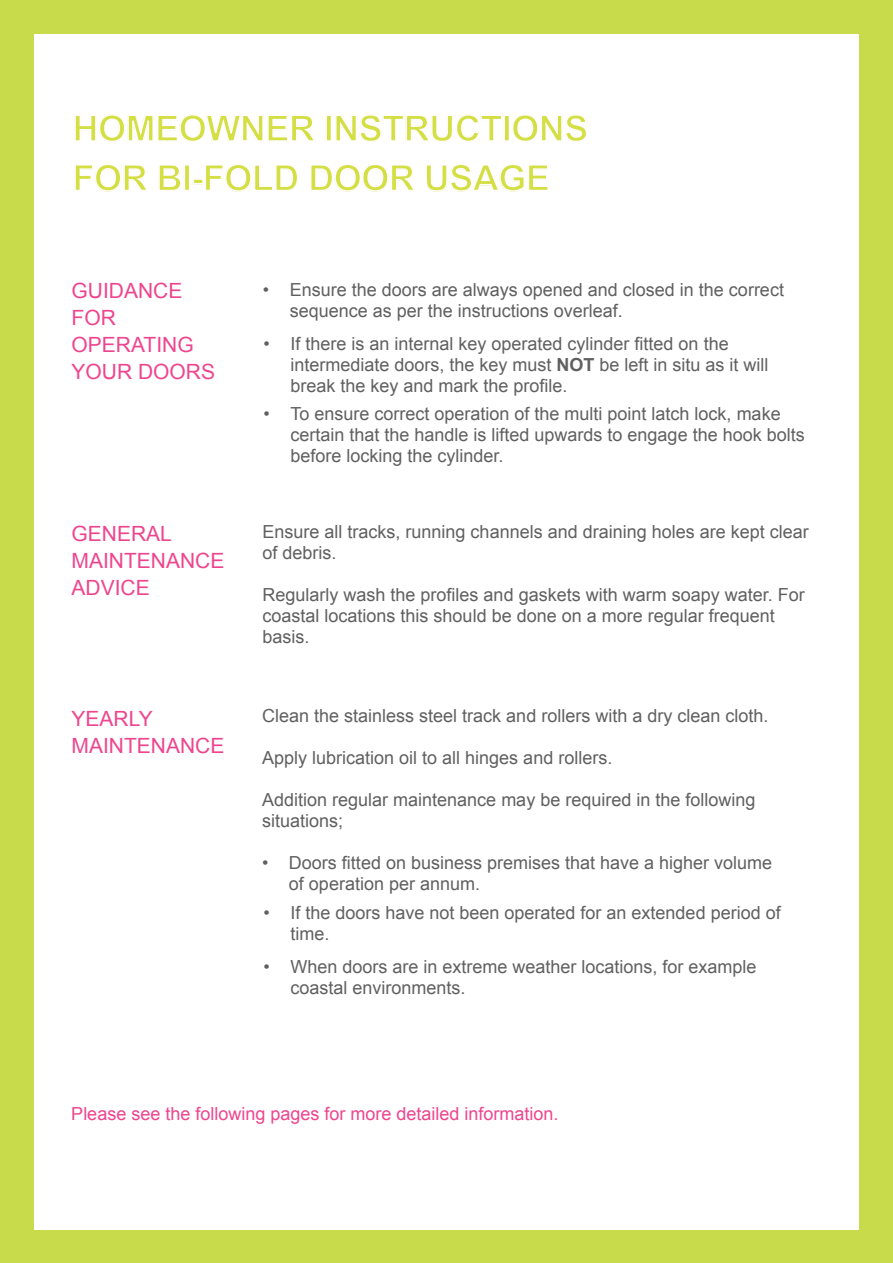
<style>
.page{position:relative;width:893px;height:1263px;background:#c8db4a}
.page>*{position:absolute;margin:0;border:0;box-sizing:border-box;transform-origin:0 0}
.t1{font:700 36px/49.5px "Arial";letter-spacing:-.02em;color:#d4df44}
.t2{font:21px/27px "Arial";color:#ee458f}
.t3{font:18px/21px "Arial";color:#606060}
.t4{font:18px "Arial";color:#ee458f}
.s1{font-weight:700}
</style>
<div class="page">
<div style="left:34px;top:34px;width:824px;height:1196px;background:#fff"></div>
<h1 class="t1" style="left:72px;top:105px;width:517px">HOMEOWNER INSTRUCTIONS<br>FOR BI-FOLD DOOR USAGE</h1>
<p class="t2" style="left:72px;top:277px;width:145px">GUIDANCE<br>FOR<br>OPERATING<br>YOUR DOORS</p>
<p class="t3" style="left:290px;top:279px;width:496px;text-indent:-27px">• Ensure the doors are always opened and closed in the correct sequence as per the instructions overleaf.</p>
<p class="t3" style="left:290px;top:333px;width:480px;text-indent:-27px">• If there is an internal key operated cylinder fitted on the intermediate doors, the key must <span class="s1">NOT</span> be left in situ as it will break the key and mark the profile.</p>
<p class="t3" style="left:290px;top:404px;width:516px;text-indent:-27px">• To ensure correct operation of the multi point latch lock, make certain that the handle is lifted upwards to engage the hook bolts before locking the cylinder.</p>
<p class="t2" style="left:72px;top:520px;width:154px">GENERAL<br>MAINTENANCE<br>ADVICE</p>
<p class="t3" style="left:263px;top:522px;width:548px">Ensure all tracks, running channels and draining holes are kept clear of debris.</p>
<p class="t3" style="left:263px;top:585px;width:544px">Regularly wash the profiles and gaskets with warm soapy water. For coastal locations this should be done on a more regular frequent basis.</p>
<p class="t2" style="left:72px;top:705px;width:154px">YEARLY<br>MAINTENANCE</p>
<p class="t3" style="left:262px;top:706px;width:508px">Clean the stainless steel track and rollers with a dry clean cloth.</p>
<p class="t3" style="left:262px;top:748px;width:352px">Apply lubrication oil to all hinges and rollers.</p>
<p class="t3" style="left:262px;top:790px;width:495px">Addition regular maintenance may be required in the following situations;</p>
<p class="t3" style="left:289px;top:853px;width:485px;text-indent:-27px">• Doors fitted on business premises that have a higher volume of operation per annum.</p>
<p class="t3" style="left:290px;top:903px;width:492px;text-indent:-27px">• If the doors have not been operated for an extended period of time.</p>
<p class="t3" style="left:290px;top:956px;width:468px;text-indent:-27px">• When doors are in extreme weather locations, for example coastal environments.</p>
<p class="t4" style="left:71px;top:1102px;width:489px">Please see the following pages for more detailed information.</p>
</div>
